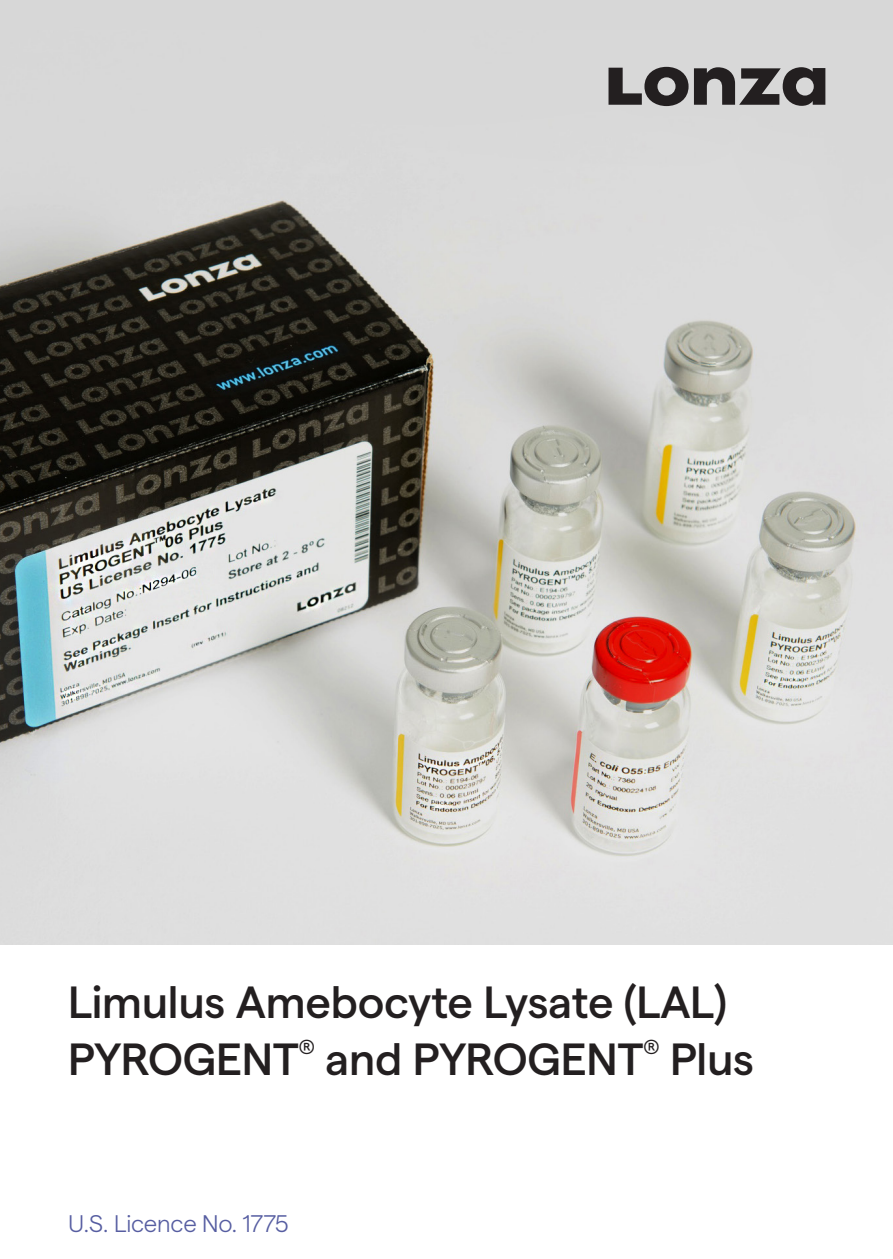
<style>
.page{position:relative;width:893px;height:1259px;background:#fff}
.page>*{position:absolute;margin:0;border:0;box-sizing:border-box;transform-origin:0 0}
.t1{font:500 45px/57px "Matter";letter-spacing:-.005em;color:#231f20}
.t2{font:300 24px "Matter";letter-spacing:-.01em;color:#565da1}
.t3{font:500 20.4px "Matter";color:#231f20}
</style>
<div class="page">
<img style="left:0;top:0;width:893px;height:944px">
<svg style="left:608px;top:67px;width:217px;height:39px;background:#6a6868"></svg>
<p class="t1" style="left:68px;top:969px;width:660px">Limulus Amebocyte Lysate (LAL)<br>PYROGENT</p>
<p class="t3" style="left:299px;top:1031px;width:18px">®</p>
<p class="t1" style="left:325px;top:1026px;width:320px">and PYROGENT</p>
<p class="t3" style="left:643px;top:1031px;width:18px">®</p>
<p class="t1" style="left:670px;top:1026px;width:86px">Plus</p>
<p class="t2" style="left:68px;top:1205px;width:222px">U.S. Licence No. 1775</p>
</div>
